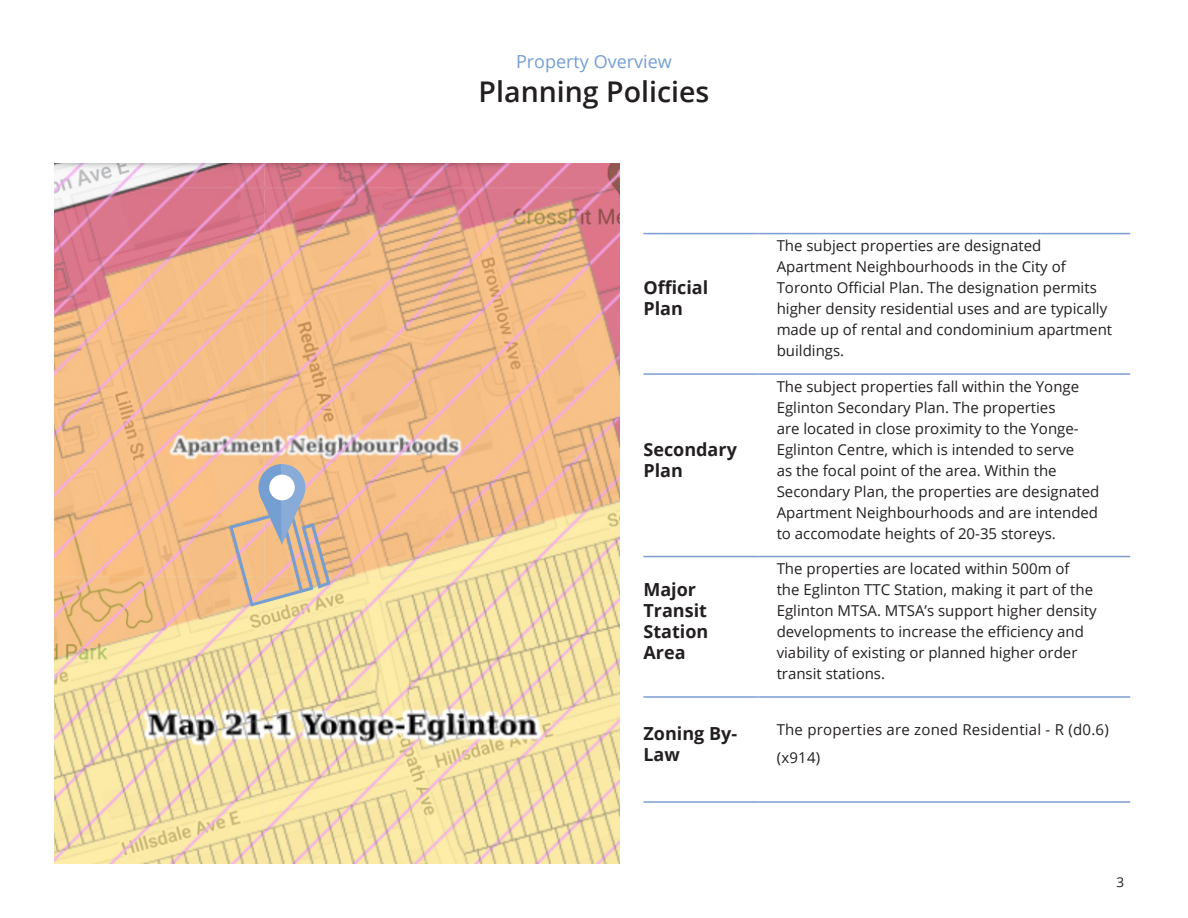
<style>
.page{position:relative;width:1188px;height:918px;background:#fff}
.page>*{position:absolute;margin:0;border:0;box-sizing:border-box;transform-origin:0 0}
.t1{font:600 28.5px "Open Sans";color:#231f20}
.t2{font:700 18px/21px "Open Sans";color:#231f20}
.t3{font:18px "Open Sans";color:#759ed2}
.Main_Body_Text{font:15px/21px "Open Sans";color:#231f20}
.t4{font:13.5px "Open Sans";color:#231f20}
</style>
<div class="page">
<img style="left:55px;top:164px;width:565px;height:699px">
<hr style="left:643px;top:233px;width:116px;height:1px;background:#7d9cd1">
<hr style="left:759px;top:233px;width:371px;height:1px;background:#7d9cd1">
<hr style="left:643px;top:373px;width:116px;height:2px;background:#7d9cd1">
<hr style="left:759px;top:373px;width:371px;height:2px;background:#7d9cd1">
<hr style="left:643px;top:556px;width:116px;height:1px;background:#7d9cd1">
<hr style="left:759px;top:556px;width:371px;height:1px;background:#7d9cd1">
<hr style="left:643px;top:696px;width:116px;height:2px;background:#7d9cd1">
<hr style="left:759px;top:696px;width:371px;height:2px;background:#7d9cd1">
<hr style="left:643px;top:801px;width:116px;height:2px;background:#7d9cd1">
<hr style="left:759px;top:801px;width:371px;height:2px;background:#7d9cd1">
<svg style="left:227px;top:463px;width:105px;height:145px;background:#d9b99c"></svg>
<div style="left:269px;top:475px;width:26px;height:25px;background:#fff;border-radius:50%"></div>
<p class="t3" style="left:516px;top:49px;width:157px">Property Overview</p>
<p class="t1" style="left:479px;top:72px;width:232px">Planning Policies</p>
<p class="t2" style="left:643px;top:277px;width:66px">Official<br>Plan</p>
<p class="t2" style="left:643px;top:438px;width:95px">Secondary<br>Plan</p>
<p class="t2" style="left:643px;top:579px;width:66px">Major<br>Transit<br>Station<br>Area</p>
<p class="Main_Body_Text" style="left:777px;top:235px;width:337px">The subject properties are designated Apartment Neighbourhoods in the City of Toronto Official Plan. The designation permits higher density residential uses and are typically made up of rental and condominium apartment buildings.</p>
<p class="Main_Body_Text" style="left:777px;top:375px;width:324px">The subject properties fall within the Yonge Eglinton Secondary Plan. The properties<br>are located in close proximity to the Yonge-Eglinton Centre, which is intended to serve<br>as the focal point of the area. Within the Secondary Plan, the properties are designated Apartment Neighbourhoods and are intended to accomodate heights of 20-35 storeys.</p>
<p class="Main_Body_Text" style="left:777px;top:558px;width:322px">The properties are located within 500m of<br>the Eglinton TTC Station, making it part of the Eglinton MTSA. MTSA’s support higher density developments to increase the efficiency and viability of existing or planned higher order transit stations.</p>
<p class="t2" style="left:643px;top:722px;width:95px;line-height:21.6px">Zoning By-<br>Law</p>
<p class="Main_Body_Text" style="left:777px;top:715px;width:334px;line-height:28.5px">The properties are zoned Residential - R (d0.6) (x914)</p>
<p class="t4" style="left:1117px;top:873px;width:9px">3</p>
</div>
